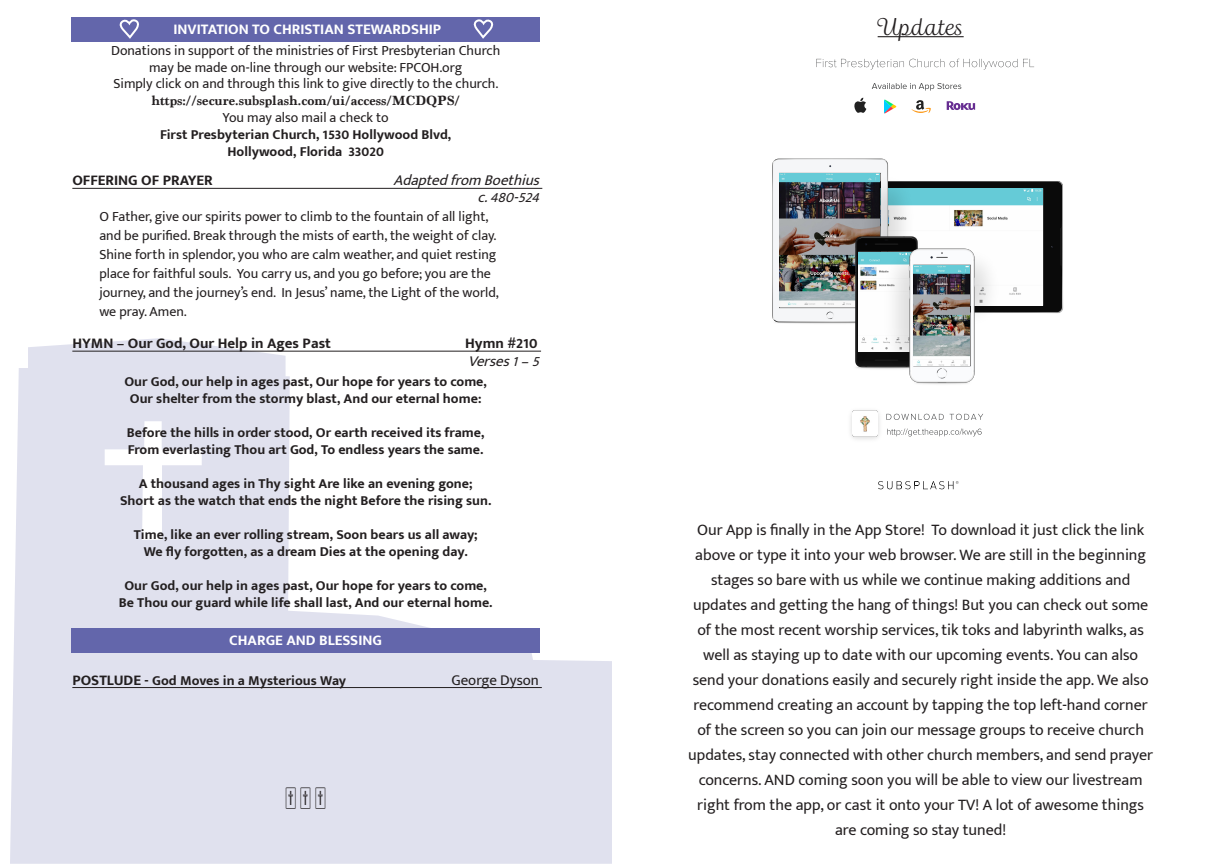
<style>
.page{position:relative;width:1224px;height:864px;background:#fff}
.page>*{position:absolute;margin:0;border:0;box-sizing:border-box;transform-origin:0 0}
.t1{font:22px "Madre Script";color:#231f20}
.t2{font:16px/25px "Mukta Mahee";color:#231f20;text-align:center}
.t3{font:700 15px "Mukta Mahee";color:#231f20}
.t4{font:700 15px "Mukta Mahee";color:#fff}
.t5{font:italic 15px "Mukta Mahee";color:#231f20}
.t6{font:15px "Mukta Mahee";color:#231f20}
.t7{font:700 14px "Mukta Mahee";color:#231f20}
.t8{font:14px/19px "Mukta Mahee";color:#231f20}
.t9{font:700 14px "Marion";color:#231f20}
.s1{font-size:15px}
</style>
<div class="page">
<svg style="left:10px;top:338px;width:602px;height:526px;fill:#e0e1ee"></svg>
<div style="left:71px;top:629px;width:469px;height:24px;background:#6366ab"></div>
<div style="left:71px;top:17px;width:469px;height:24px;background:#6366ab"></div>
<svg style="left:119px;top:19px;width:20px;height:20px"></svg>
<svg style="left:473px;top:19px;width:21px;height:20px"></svg>
<hr style="left:72px;top:188px;width:470px;height:1px;background:#231f20">
<hr style="left:72px;top:351px;width:469px;height:1px;background:#231f20">
<hr style="left:72px;top:687px;width:470px;height:1px;background:#231f20">
<hr style="left:878px;top:36px;width:86px;height:1px;background:#231f20">
<img style="left:850px;top:410px;width:30px;height:30px">
<img style="left:852px;top:411px;width:26px;height:26px">
<img style="left:925px;top:182px;width:138px;height:131px">
<img style="left:925px;top:189px;width:118px;height:116px">
<img style="left:772px;top:158px;width:116px;height:166px">
<img style="left:780px;top:173px;width:73px;height:134px">
<svg style="left:878px;top:481px;width:81px;height:8px"></svg>
<svg style="left:872px;top:83px;width:89px;height:8px"></svg>
<img style="left:851px;top:164px;width:74px;height:130px">
<img style="left:853px;top:234px;width:68px;height:135px">
<img style="left:859px;top:252px;width:15px;height:99px">
<img style="left:874px;top:239px;width:62px;height:130px">
<img style="left:936px;top:239px;width:74px;height:74px">
<img style="left:906px;top:244px;width:71px;height:140px">
<img style="left:914px;top:266px;width:56px;height:99px">
<svg style="left:816px;top:59px;width:218px;height:11px"></svg>
<svg style="left:886px;top:414px;width:97px;height:6px"></svg>
<svg style="left:887px;top:429px;width:95px;height:7px"></svg>
<svg style="left:884px;top:100px;width:13px;height:13px"></svg>
<svg style="left:854px;top:98px;width:12px;height:15px"></svg>
<svg style="left:911px;top:100px;width:20px;height:13px"></svg>
<svg style="left:947px;top:101px;width:28px;height:9px"></svg>
<svg style="left:286px;top:787px;width:39px;height:21px"></svg>
<p class="t4" style="left:173px;top:20px;width:269px">INVITATION TO CHRISTIAN STEWARDSHIP</p>
<p class="t8" style="left:111px;top:40px;width:391px">Donations in support of the ministries of First Presbyterian Church</p>
<p class="t8" style="left:149px;top:57px;width:315px">may be made on-line through our website: FPCOH.org</p>
<p class="t8" style="left:114px;top:74px;width:386px">Simply click on and through this link to give directly to the church.</p>
<p class="t9" style="left:151px;top:92px;width:310px">https://secure.subsplash.com/ui/access/MCDQPS/</p>
<p class="t8" style="left:223px;top:108px;width:168px">You may also mail a check to</p>
<p class="t7" style="left:160px;top:126px;width:293px">First Presbyterian Church, 1530 Hollywood Blvd,</p>
<p class="t7" style="left:227px;top:143px;width:158px">Hollywood, Florida 33020</p>
<p class="t3" style="left:72px;top:171px;width:142px">OFFERING OF PRAYER</p>
<p class="t5" style="left:394px;top:171px;width:153px">Adaptedfrom Boethius</p>
<p class="t5" style="left:478px;top:188px;width:69px">c.480-524</p>
<p class="t8" style="left:99px;top:207px;width:401px">O Father, give our spirits power to climb to the fountain of all light, and be purified. Break through the mists of earth, the weight of clay.<br>Shine forth in splendor, you who are calm weather, and quiet resting place for faithful souls. You carry us, and you go before; you are the journey, and the journey’s end. In Jesus’ name, the Light of the world, we pray. Amen.</p>
<p class="t3" style="left:72px;top:334px;width:260px">HYMN – Our God, Our Help in Ages Past</p>
<p class="t3" style="left:465px;top:334px;width:74px">Hymn #210</p>
<p class="t5" style="left:468px;top:352px;width:78px">Verses1–5</p>
<p class="t7" style="left:124px;top:373px;width:364px">Our God, our help in ages past, Our hope for years to come,</p>
<p class="t7" style="left:130px;top:390px;width:353px">Our shelter from the stormy blast, And our eternal home:</p>
<p class="t7" style="left:127px;top:424px;width:359px">Before the hills in order stood, Or earth received its frame,</p>
<p class="t7" style="left:128px;top:441px;width:357px">From everlasting Thou art God, To endless years the same.</p>
<p class="t7" style="left:139px;top:475px;width:335px">A thousand ages in Thy sight Are like an evening gone;</p>
<p class="t7" style="left:120px;top:492px;width:373px">Short as the watch that ends the night Before the rising sun.</p>
<p class="t7" style="left:134px;top:526px;width:345px">Time, like an ever rolling stream, Soon bears us all away;</p>
<p class="t7" style="left:144px;top:543px;width:325px">We fly forgotten, as a dream Dies at the opening day.</p>
<p class="t7" style="left:124px;top:577px;width:364px">Our God, our help in ages past, Our hope for years to come,</p>
<p class="t7" style="left:119px;top:594px;width:375px">Be Thou our guard while life shall last, And our eternal home.</p>
<p class="t4" style="left:229px;top:631px;width:154px">CHARGE AND BLESSING</p>
<p class="t7" style="left:72px;top:672px;width:275px"><span class="s1">POSTLUDE -</span> God Moves in a Mysterious Way</p>
<p class="t6" style="left:451px;top:671px;width:89px">George Dyson</p>
<p class="t1" style="left:878px;top:14px;width:88px">Updates</p>
<p class="t2" style="left:688px;top:516px;width:466px">Our App is finally in the App Store! To download it just click the link above or type it into your web browser. We are still in the beginning stages so bare with us while we continue making additions and updates and getting the hang of things! But you can check out some of the most recent worship services, tik toks and labyrinth walks, as well as staying up to date with our upcoming events. You can also send your donations easily and securely right inside the app. We also recommend creating an account by tapping the top left-hand corner of the screen so you can join our message groups to receive church updates, stay connected with other church members, and send prayer concerns. AND coming soon you will be able to view our livestream right from the app, or cast it onto your TV! A lot of awesome things are coming so stay tuned!</p>
</div>
